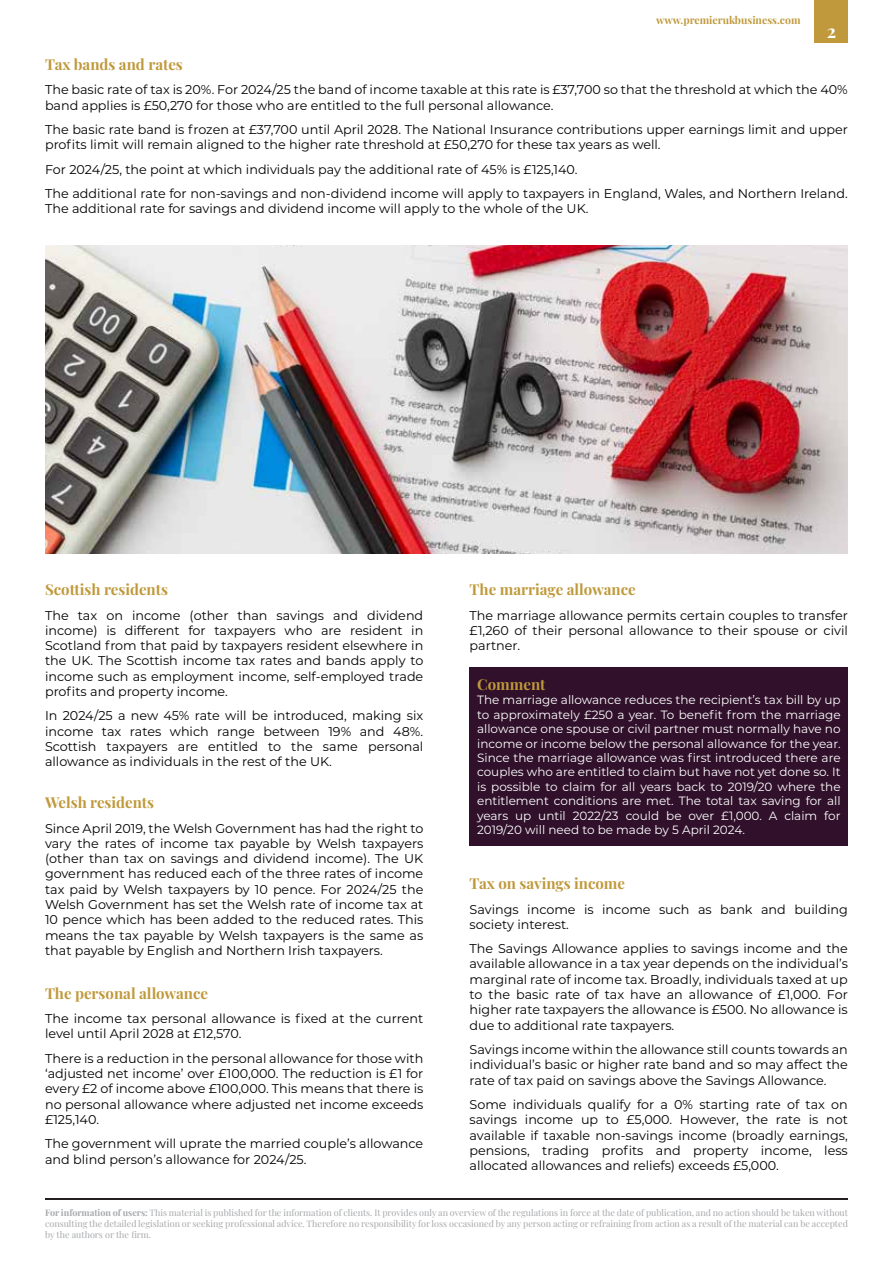
<style>
.page{position:relative;width:893px;height:1263px;background:#fff}
.page>*{position:absolute;margin:0;border:0;box-sizing:border-box;transform-origin:0 0}
.t1{font:700 18px "Playfair Display";color:#fff}
.t2{font:700 15px "Playfair Display";color:#bf993b}
.t3{font:12.75px/15.3px "Montserrat";color:#000;text-align:justify}
.t4{font:12px/14.4px "Montserrat";color:#fff;text-align:justify}
.t5{font:700 10.5px "Playfair Display";color:#bf993b}
.t6{font:9px/10.8px "Playfair Display";color:#a6a8ab;text-align:justify}
.s1{font-weight:700}
</style>
<div class="page">
<img style="left:45px;top:245px;width:803px;height:309px">
<div style="left:470px;top:668px;width:378px;height:178px;background:#30102a"></div>
<hr style="left:45px;top:1198px;width:803px;height:1px;background:#231f20">
<div style="left:815px;top:0;width:33px;height:42px;background:#bf993b"></div>
<p class="t5" style="left:656px;top:12px;width:146px">www.premierukbusiness.com</p>
<h1 class="t1" style="left:827px;top:17px;width:11px">2</h1>
<p class="t2" style="left:45px;top:53px;width:139px">Tax bands and rates</p>
<p class="t3" style="left:45px;top:82px;width:804px">The basic rate of tax is 20%. For 2024/25 the band of income taxable at this rate is £37,700 so that the threshold at which the 40% band applies is £50,270 for those who are entitled to the full personal allowance.</p>
<p class="t3" style="left:45px;top:121px;width:804px">The basic rate band is frozen at £37,700 until April 2028. The National Insurance contributions upper earnings limit and upper profits limit will remain aligned to the higher rate threshold at £50,270 for these tax years as well.</p>
<p class="t3" style="left:45px;top:157px;width:804px;line-height:24.3px">For 2024/25, the point at which individuals pay the additional rate of 45% is £125,140.<br>The additional rate for non-savings and non-dividend income will apply to taxpayers in England, Wales, and Northern Ireland.</p>
<p class="t3" style="left:45px;top:201px;width:545px">The additional rate for savings and dividend income will apply to the whole of the UK.</p>
<p class="t2" style="left:45px;top:578px;width:124px">Scottish residents</p>
<p class="t3" style="left:45px;top:607px;width:380px">The tax on income (other than savings and dividend income) is different for taxpayers who are resident in Scotland from that paid by taxpayers resident elsewhere in the UK. The Scottish income tax rates and bands apply to income such as employment income, self-employed trade profits and property income.</p>
<p class="t3" style="left:45px;top:708px;width:380px">In 2024/25 a new 45% rate will be introduced, making six income tax rates which range between 19% and 48%.<br>Scottish taxpayers are entitled to the same personal allowance as individuals in the rest of the UK.</p>
<p class="t2" style="left:45px;top:791px;width:111px">Welsh residents</p>
<p class="t3" style="left:45px;top:820px;width:380px">Since April 2019, the Welsh Government has had the right to vary the rates of income tax payable by Welsh taxpayers (other than tax on savings and dividend income). The UK government has reduced each of the three rates of income tax paid by Welsh taxpayers by 10 pence. For 2024/25 the Welsh Government has set the Welsh rate of income tax at 10 pence which has been added to the reduced rates. This means the tax payable by Welsh taxpayers is the same as that payable by English and Northern Irish taxpayers.</p>
<p class="t2" style="left:45px;top:981px;width:165px">The personal allowance</p>
<p class="t3" style="left:45px;top:1010px;width:380px">The income tax personal allowance is fixed at the current level until April 2028 at £12,570.</p>
<p class="t3" style="left:45px;top:1050px;width:380px">There is a reduction in the personal allowance for those with ‘adjusted net income’ over £100,000. The reduction is £1 for every £2 of income above £100,000. This means that there is no personal allowance where adjusted net income exceeds £125,140.</p>
<p class="t3" style="left:45px;top:1135px;width:380px">The government will uprate the married couple’s allowance and blind person’s allowance for 2024/25.</p>
<p class="t2" style="left:470px;top:578px;width:168px">The marriage allowance</p>
<p class="t3" style="left:470px;top:607px;width:380px">The marriage allowance permits certain couples to transfer £1,260 of their personal allowance to their spouse or civil partner.</p>
<p class="t2" style="left:477px;top:672px;width:70px">Comment</p>
<p class="t4" style="left:477px;top:692px;width:365px">The marriage allowance reduces the recipient’s tax bill by up to approximately £250 a year. To benefit from the marriage allowance one spouse or civil partner must normally have no income or income below the personal allowance for the year.<br>Since the marriage allowance was first introduced there are couples who are entitled to claim but have not yet done so. It is possible to claim for all years back to 2019/20 where the entitlement conditions are met. The total tax saving for all years up until 2022/23 could be over £1,000. A claim for 2019/20 will need to be made by 5 April 2024.</p>
<p class="t2" style="left:470px;top:872px;width:157px">Tax on savings income</p>
<p class="t3" style="left:470px;top:901px;width:380px">Savings income is income such as bank and building society interest.</p>
<p class="t3" style="left:470px;top:940px;width:380px">The Savings Allowance applies to savings income and the available allowance in a tax year depends on the individual’s marginal rate of income tax. Broadly, individuals taxed at up to the basic rate of tax have an allowance of £1,000. For higher rate taxpayers the allowance is £500. No allowance is due to additional rate taxpayers.</p>
<p class="t3" style="left:470px;top:1041px;width:380px">Savings income within the allowance still counts towards an individual’s basic or higher rate band and so may affect the rate of tax paid on savings above the Savings Allowance.</p>
<p class="t3" style="left:470px;top:1096px;width:380px">Some individuals qualify for a 0% starting rate of tax on savings income up to £5,000. However, the rate is not available if taxable non-savings income (broadly earnings, pensions, trading profits and property income, less allocated allowances and reliefs) exceeds £5,000.</p>
<p class="t6" style="left:45px;top:1206px;width:804px"><span class="s1">For information of users:</span> This material is published for the information of clients. It provides only an overview of the regulations in force at the date of publication, and no action should be taken without consulting the detailed legislation or seeking professional advice. Therefore no responsibility for loss occasioned by any person acting or refraining from action as a result of the material can be accepted by the authors or the firm.</p>
</div>
